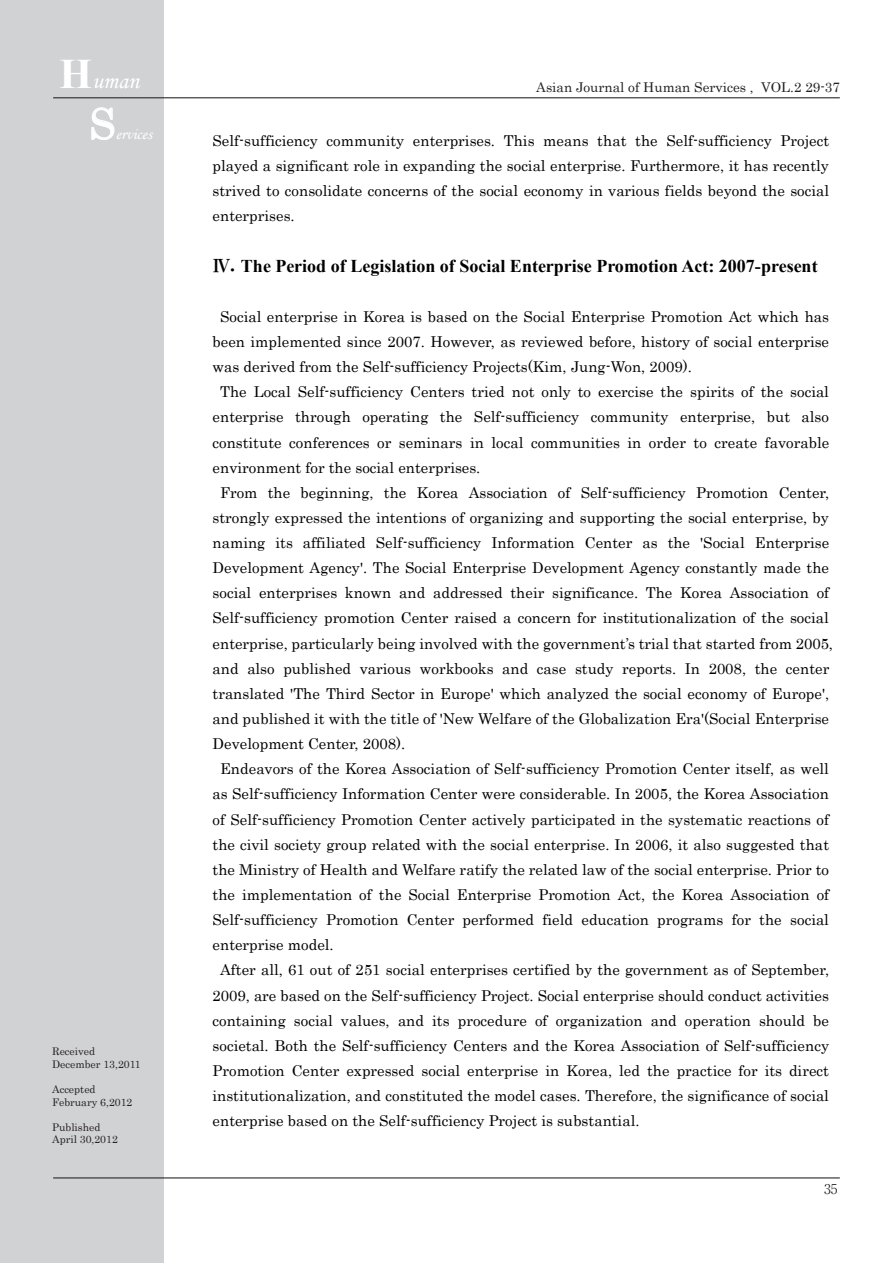
<style>
.page{position:relative;width:893px;height:1263px;background:#fff}
.page>*{position:absolute;margin:0;border:0;box-sizing:border-box;transform-origin:0 0}
.t1{font:42px "Century";color:#fff}
.t2{font:24px "Monotype Corsiva";color:#fff}
.t3{font:700 18px "Times New Roman";color:#000}
.t4{font:15.75px "Monotype Corsiva";color:#fff}
.t5{font:15px/25.2px "Century";color:#000;text-align:justify}
.t6{font:13.5px "Century";color:#231f20}
.t7{font:300 13.5px "Ryumin Pr 5";color:#231f20}
.t8{font:10.5px/12.6px "Century";color:#231f20}
.s1{font-family:"Times New Roman";font-weight:700;font-size:42px}
.s2{font-family:"HGP Mincho E";font-weight:400}
</style>
<div class="page">
<div style="left:0;top:0;width:163px;height:1263px;background:#d1d2d4"></div>
<hr style="left:53px;top:1177px;width:787px;height:1px;background:#231f20">
<hr style="left:53px;top:97px;width:787px;height:1px;background:#231f20">
<svg style="left:91px;top:107px;width:24px;height:33px"></svg>
<h2 class="t2" style="left:60px;top:66px;width:81px"><span class="s1">H</span>uman</h2>
<h1 class="t1" style="left:89px;top:88px;width:28px">S</h1>
<p class="t4" style="left:116px;top:124px;width:38px">ervices</p>
<p class="t8" style="left:52px;top:1044px;width:90px">Received<br>December 13,2011</p>
<p class="t8" style="left:52px;top:1082px;width:82px">Accepted<br>February 6,2012</p>
<p class="t8" style="left:52px;top:1120px;width:67px">Published<br>April 30,2012</p>
<p class="t6" style="left:536px;top:76px;width:305px">Asian Journal of Human Services , VOL.2 29-37</p>
<p class="t5" style="left:213px;top:127px;width:618px">Self-sufficiency community enterprises. This means that the Self-sufficiency Project played a significant role in expanding the social enterprise. Furthermore, it has recently strived to consolidate concerns of the social economy in various fields beyond the social enterprises.</p>
<p class="t3" style="left:213px;top:254px;width:607px"><span class="s2">Ⅳ.</span> The Period of Legislation of Social Enterprise Promotion Act: 2007-present</p>
<p class="t5" style="left:220px;top:303px;width:610px">Social enterprise in Korea is based on the Social Enterprise Promotion Act which has</p>
<p class="t5" style="left:213px;top:328px;width:618px">been implemented since 2007. However, as reviewed before, history of social enterprise</p>
<p class="t5" style="left:213px;top:353px;width:481px">was derived from the Self-sufficiency Projects(Kim, Jung-Won, 2009).</p>
<p class="t5" style="left:220px;top:378px;width:610px">The Local Self-sufficiency Centers tried not only to exercise the spirits of the social</p>
<p class="t5" style="left:213px;top:403px;width:618px">enterprise through operating the Self-sufficiency community enterprise, but also</p>
<p class="t5" style="left:213px;top:428px;width:618px">constitute conferences or seminars in local communities in order to create favorable</p>
<p class="t5" style="left:213px;top:453px;width:269px">environment for the social enterprises.</p>
<p class="t5" style="left:220px;top:478px;width:611px">From the beginning, the Korea Association of Self-sufficiency Promotion Center,</p>
<p class="t5" style="left:213px;top:504px;width:618px">strongly expressed the intentions of organizing and supporting the social enterprise, by</p>
<p class="t5" style="left:213px;top:529px;width:618px">naming its affiliated Self-sufficiency Information Center as the 'Social Enterprise</p>
<p class="t5" style="left:213px;top:554px;width:618px">Development Agency'. The Social Enterprise Development Agency constantly made the</p>
<p class="t5" style="left:213px;top:579px;width:618px">social enterprises known and addressed their significance. The Korea Association of</p>
<p class="t5" style="left:213px;top:604px;width:618px">Self-sufficiency promotion Center raised a concern for institutionalization of the social</p>
<p class="t5" style="left:213px;top:629px;width:622px">enterprise, particularly being involved with the government’s trial that started from 2005,</p>
<p class="t5" style="left:213px;top:654px;width:618px">and also published various workbooks and case study reports. In 2008, the center</p>
<p class="t5" style="left:213px;top:680px;width:618px">translated 'The Third Sector in Europe' which analyzed the social economy of Europe',</p>
<p class="t5" style="left:213px;top:705px;width:618px">and published it with the title of 'New Welfare of the Globalization Era'(Social Enterprise</p>
<p class="t5" style="left:213px;top:730px;width:194px">Development Center, 2008).</p>
<p class="t5" style="left:220px;top:755px;width:610px">Endeavors of the Korea Association of Self-sufficiency Promotion Center itself, as well</p>
<p class="t5" style="left:213px;top:780px;width:618px">as Self-sufficiency Information Center were considerable. In 2005, the Korea Association</p>
<p class="t5" style="left:213px;top:805px;width:618px">of Self-sufficiency Promotion Center actively participated in the systematic reactions of</p>
<p class="t5" style="left:213px;top:830px;width:618px">the civil society group related with the social enterprise. In 2006, it also suggested that</p>
<p class="t5" style="left:213px;top:855px;width:618px">the Ministry of Health and Welfare ratify the related law of the social enterprise. Prior to</p>
<p class="t5" style="left:213px;top:880px;width:618px">the implementation of the Social Enterprise Promotion Act, the Korea Association of</p>
<p class="t5" style="left:213px;top:906px;width:618px">Self-sufficiency Promotion Center performed field education programs for the social</p>
<p class="t5" style="left:213px;top:931px;width:123px">enterprise model.</p>
<p class="t5" style="left:220px;top:956px;width:610px">After all, 61 out of 251 social enterprises certified by the government as of September,</p>
<p class="t5" style="left:213px;top:981px;width:618px">2009, are based on the Self-sufficiency Project. Social enterprise should conduct activities</p>
<p class="t5" style="left:213px;top:1006px;width:618px">containing social values, and its procedure of organization and operation should be</p>
<p class="t5" style="left:213px;top:1031px;width:618px">societal. Both the Self-sufficiency Centers and the Korea Association of Self-sufficiency</p>
<p class="t5" style="left:213px;top:1056px;width:618px">Promotion Center expressed social enterprise in Korea, led the practice for its direct</p>
<p class="t5" style="left:213px;top:1082px;width:618px">institutionalization, and constituted the model cases. Therefore, the significance of social</p>
<p class="t5" style="left:213px;top:1107px;width:428px">enterprise based on the Self-sufficiency Project is substantial.</p>
<p class="t7" style="left:824px;top:1178px;width:15px">35</p>
</div>
